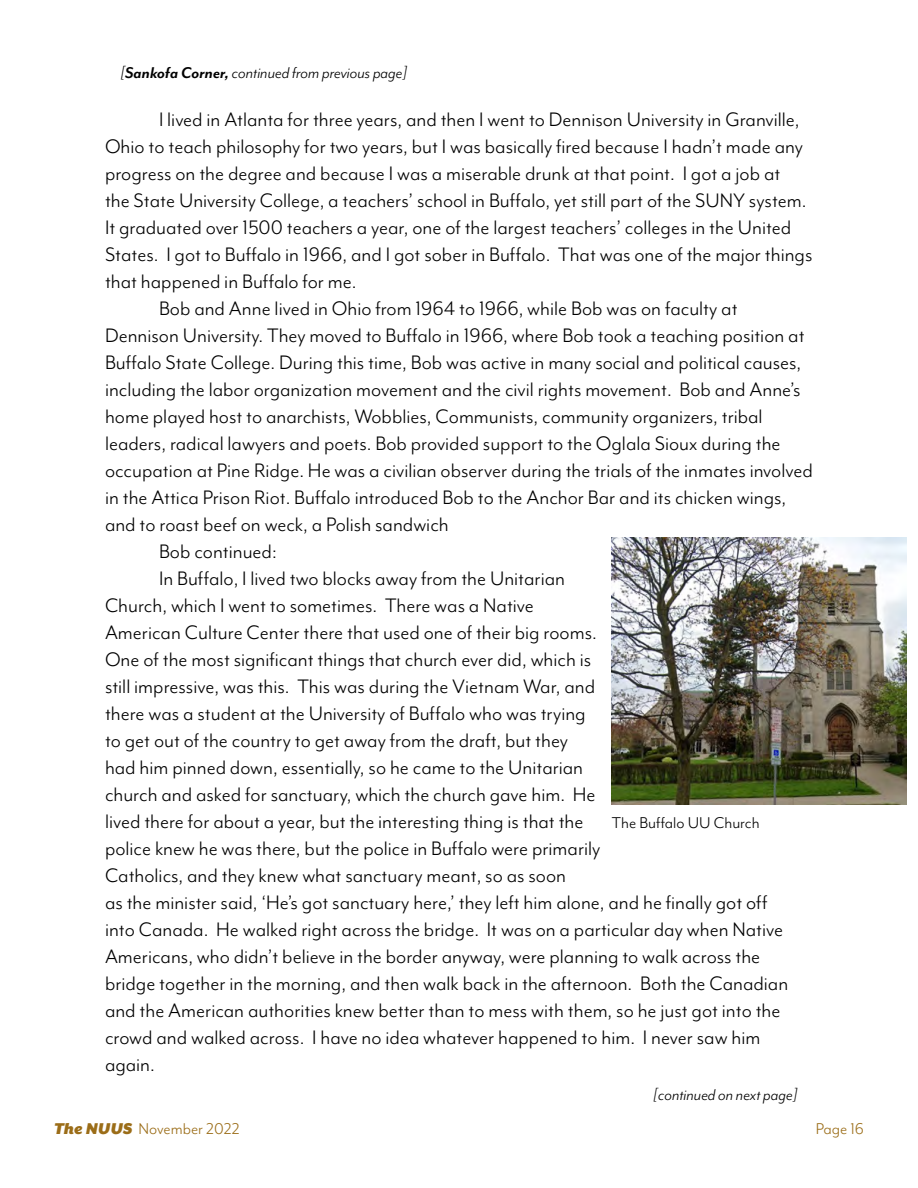
<style>
.page{position:relative;width:918px;height:1188px;background:#fff}
.page>*{position:absolute;margin:0;border:0;box-sizing:border-box;transform-origin:0 0}
.t1{font:22.5px "Mr Eaves Mod OT";color:#000}
.t2{font:italic 18px "Mr Eaves Mod OT";color:#000}
.t3{font:18px "Mr Eaves Mod OT";color:#9b6d18}
.t4{font:18px "Mr Eaves Mod OT";color:#000}
.s1{font-weight:700}
.s2{font-family:"Mr Eaves XL San OT";font-weight:900;font-style:italic}
</style>
<div class="page">
<img style="left:612px;top:537px;width:295px;height:268px">
<p class="t2" style="left:120px;top:63px;width:289px">[<span class="s1">Sankofa Corner,</span> continued from previous page]</p>
<p class="t1" style="left:159px;top:107px;width:642px">I lived in Atlanta for three years, and then I went to Dennison University in Granville,</p>
<p class="t1" style="left:105px;top:134px;width:699px">Ohio to teach philosophy for two years, but I was basically fired because I hadn’t made any</p>
<p class="t1" style="left:105px;top:161px;width:677px">progress on the degree and because I was a miserable drunk at that point. I got a job at</p>
<p class="t1" style="left:105px;top:188px;width:703px">the State University College, a teachers’ school in Buffalo, yet still part of the SUNY system.</p>
<p class="t1" style="left:105px;top:215px;width:688px">It graduated over 1500 teachers a year, one of the largest teachers’ colleges in the United</p>
<p class="t1" style="left:105px;top:242px;width:709px">States. I got to Buffalo in 1966, and I got sober in Buffalo. That was one of the major things</p>
<p class="t1" style="left:105px;top:269px;width:253px">that happened in Buffalo for me.</p>
<p class="t1" style="left:159px;top:296px;width:580px">Bob and Anne lived in Ohio from 1964 to 1966, while Bob was on faculty at</p>
<p class="t1" style="left:105px;top:323px;width:701px">Dennison University. They moved to Buffalo in 1966, where Bob took a teaching position at</p>
<p class="t1" style="left:105px;top:350px;width:698px">Buffalo State College. During this time, Bob was active in many social and political causes,</p>
<p class="t1" style="left:105px;top:377px;width:697px">including the labor organization movement and the civil rights movement. Bob and Anne’s</p>
<p class="t1" style="left:105px;top:404px;width:659px">home played host to anarchists, Wobblies, Communists, community organizers, tribal</p>
<p class="t1" style="left:105px;top:431px;width:677px">leaders, radical lawyers and poets. Bob provided support to the Oglala Sioux during the</p>
<p class="t1" style="left:105px;top:458px;width:709px">occupation at Pine Ridge. He was a civilian observer during the trials of the inmates involved</p>
<p class="t1" style="left:105px;top:485px;width:683px">in the Attica Prison Riot. Buffalo introduced Bob to the Anchor Bar and its chicken wings,</p>
<p class="t1" style="left:105px;top:512px;width:345px">and to roast beef on weck, a Polish sandwich</p>
<p class="t1" style="left:159px;top:539px;width:119px">Bob continued:</p>
<p class="t1" style="left:159px;top:566px;width:408px">In Buffalo, I lived two blocks away from the Unitarian</p>
<p class="t1" style="left:105px;top:593px;width:430px">Church, which I went to sometimes. There was a Native</p>
<p class="t1" style="left:105px;top:620px;width:493px">American Culture Center there that used one of their big rooms.</p>
<p class="t1" style="left:105px;top:647px;width:488px">One of the most significant things that church ever did, which is</p>
<p class="t1" style="left:105px;top:674px;width:492px">still impressive, was this. This was during the Vietnam War, and</p>
<p class="t1" style="left:105px;top:701px;width:482px">there was a student at the University of Buffalo who was trying</p>
<p class="t1" style="left:105px;top:728px;width:465px">to get out of the country to get away from the draft, but they</p>
<p class="t1" style="left:105px;top:755px;width:480px">had him pinned down, essentially, so he came to the Unitarian</p>
<p class="t1" style="left:105px;top:782px;width:492px">church and asked for sanctuary, which the church gave him. He</p>
<p class="t1" style="left:105px;top:809px;width:480px">lived there for about a year, but the interesting thing is that the</p>
<p class="t1" style="left:105px;top:836px;width:497px">police knew he was there, but the police in Buffalo were primarily</p>
<p class="t1" style="left:105px;top:863px;width:463px">Catholics, and they knew what sanctuary meant, so as soon</p>
<p class="t1" style="left:105px;top:890px;width:664px">as the minister said, ‘He’s got sanctuary here,’ they left him alone, and he finally got off</p>
<p class="t1" style="left:105px;top:917px;width:680px">into Canada. He walked right across the bridge. It was on a particular day when Native</p>
<p class="t1" style="left:105px;top:944px;width:657px">Americans, who didn’t believe in the border anyway, were planning to walk across the</p>
<p class="t1" style="left:105px;top:971px;width:685px">bridge together in the morning, and then walk back in the afternoon. Both the Canadian</p>
<p class="t1" style="left:105px;top:998px;width:677px">and the American authorities knew better than to mess with them, so he just got into the</p>
<p class="t1" style="left:105px;top:1025px;width:657px">crowd and walked across. I have no idea whatever happened to him. I never saw him</p>
<p class="t1" style="left:105px;top:1052px;width:51px">again.</p>
<p class="t2" style="left:653px;top:1085px;width:147px">[continued on next page]</p>
<p class="t4" style="left:612px;top:813px;width:149px">The Buffalo UU Church</p>
<p class="t3" style="left:54px;top:1119px;width:187px"><span class="s2">The NUUS</span> November 2022</p>
<p class="t3" style="left:816px;top:1119px;width:50px">Page 16</p>
</div>
